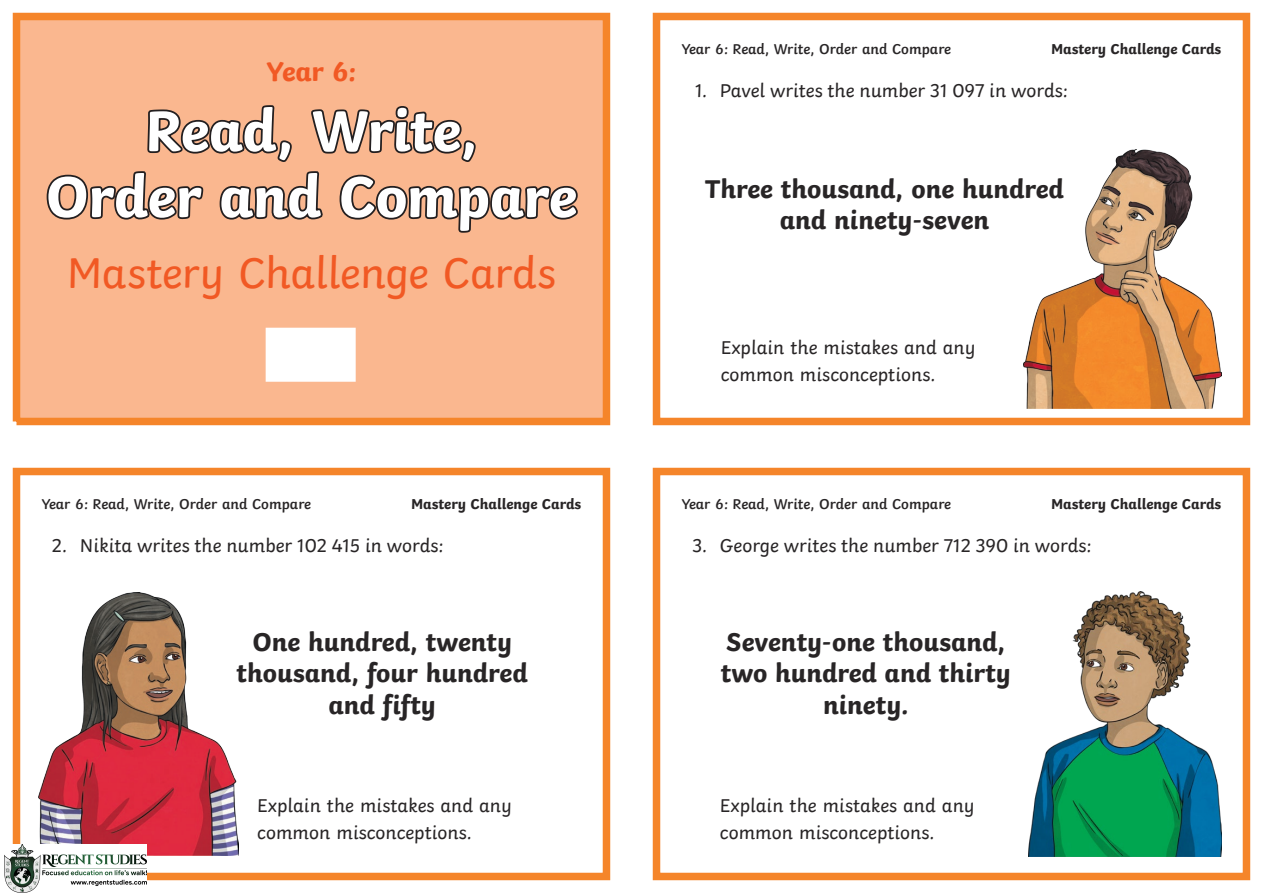
<style>
.page{position:relative;width:1263px;height:893px;background:#fff}
.page>*{position:absolute;margin:0;border:0;box-sizing:border-box;transform-origin:0 0}
.t1{font:700 60px/66px "Twinkl";letter-spacing:-.01em;color:#fff;text-align:center}
.t2{font:45px "Twinkl";letter-spacing:-.01em;color:#f15924}
.t3{font:700 28.5px "Twinkl";color:#f15924}
.Heading_2{font:700 27px/31.5px "Twinkl";color:#282526;text-align:center}
.KS2_Body_Copy{font:19.5px/27px "Twinkl";color:#282526}
.t4{font:600 15px "Twinkl";color:#282526}
.t5{font:700 15px "Twinkl";color:#282526}
</style>
<div class="page">
<svg style="left:12px;top:12px;width:599px;height:414px;background:#f8ab77"></svg>
<div style="left:653px;top:13px;width:597px;height:412px;border:8px solid #f5852a"></div>
<div style="left:13px;top:468px;width:597px;height:412px;border:8px solid #f5852a"></div>
<div style="left:653px;top:468px;width:597px;height:412px;border:8px solid #f5852a"></div>
<svg style="left:44px;top:12px;width:537px;height:465px;background:#edb390"></svg>
<img style="left:1023px;top:150px;width:198px;height:259px">
<img style="left:39px;top:592px;width:199px;height:263px">
<img style="left:1029px;top:591px;width:192px;height:265px">
<img style="left:4px;top:845px;width:143px;height:48px">
<h3 class="t3" style="left:267px;top:48px;width:91px">Year 6:</h3>
<h1 class="t1" style="left:46px;top:91px;width:533px">Read, Write,<br>Order and Compare</h1>
<h2 class="t2" style="left:67px;top:238px;width:491px">Mastery Challenge Cards</h2>
<p class="t4" style="left:682px;top:37px;width:271px">Year 6: Read, Write, Order and Compare</p>
<p class="t5" style="left:1051px;top:37px;width:172px">Mastery Challenge Cards</p>
<p class="KS2_Body_Copy" style="left:695px;top:75px;width:374px">1. Pavel writes the number 31 097 in words:</p>
<p class="Heading_2" style="left:705px;top:170px;width:361px">Three thousand, one hundred and ninety-seven</p>
<p class="KS2_Body_Copy" style="left:721px;top:333px;width:256px">Explain the mistakes and any common misconceptions.</p>
<p class="t4" style="left:42px;top:492px;width:271px">Year 6: Read, Write, Order and Compare</p>
<p class="t4" style="left:682px;top:492px;width:271px">Year 6: Read, Write, Order and Compare</p>
<p class="t5" style="left:411px;top:492px;width:172px">Mastery Challenge Cards</p>
<p class="t5" style="left:1051px;top:492px;width:172px">Mastery Challenge Cards</p>
<p class="KS2_Body_Copy" style="left:52px;top:530px;width:393px">2. Nikita writes the number 102 415 in words:</p>
<p class="KS2_Body_Copy" style="left:692px;top:530px;width:401px">3. George writes the number 712 390 in words:</p>
<p class="Heading_2" style="left:237px;top:623px;width:293px">One hundred, twenty thousand, four hundred and fifty</p>
<p class="Heading_2" style="left:721px;top:623px;width:292px">Seventy-one thousand, two hundred and thirty ninety.</p>
<p class="KS2_Body_Copy" style="left:257px;top:790px;width:256px">Explain the mistakes and any common misconceptions.</p>
<p class="KS2_Body_Copy" style="left:720px;top:790px;width:256px">Explain the mistakes and any common misconceptions.</p>
</div>
